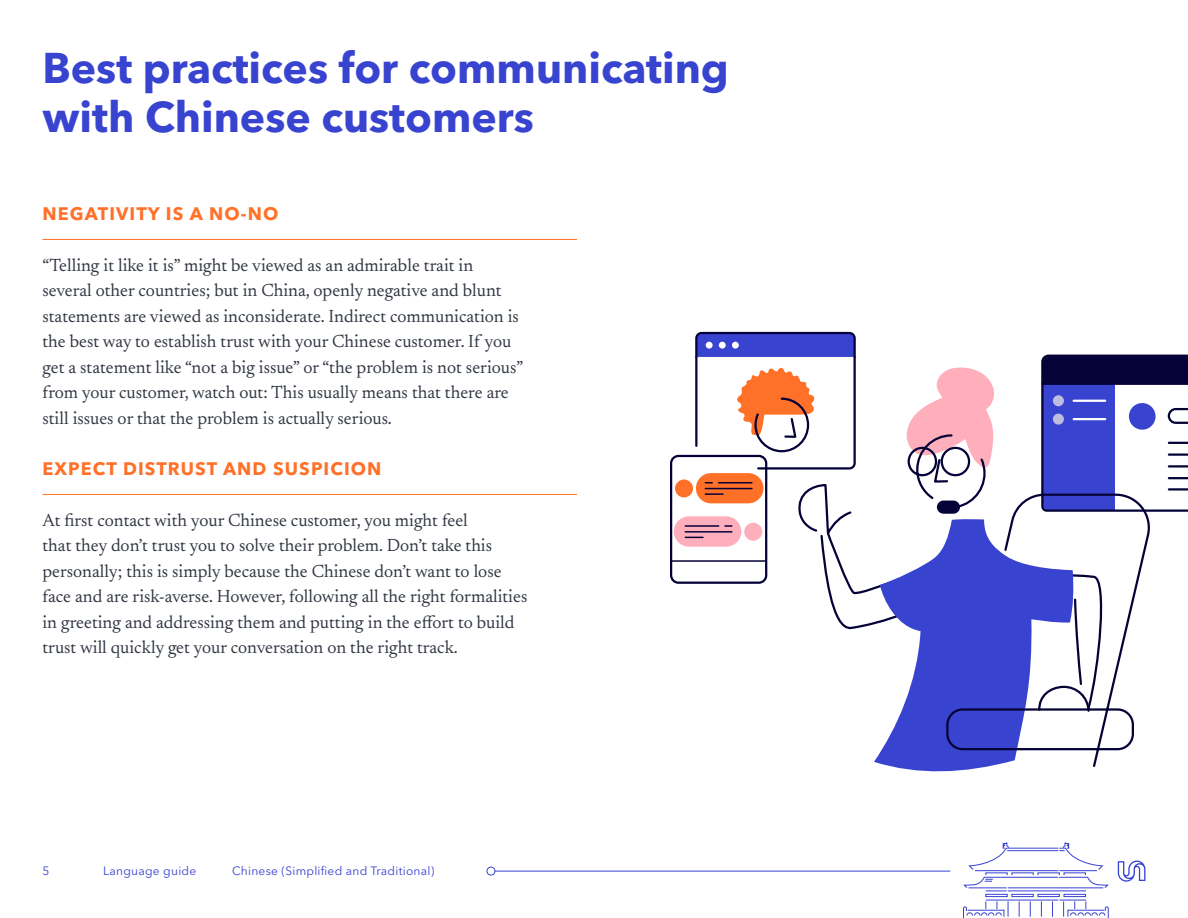
<style>
.page{position:relative;width:1188px;height:918px;background:#fff}
.page>*{position:absolute;margin:0;border:0;box-sizing:border-box;transform-origin:0 0}
.t1{font:700 42.6px/48.4px "Avenir Next LT Pro";color:#3843d0}
.t2{font:18px/25.5px "Newsreader 16 pt";color:#303642}
.t3{font:700 18px "Avenir Next LT Pro";letter-spacing:.06em;color:#ff7029}
.t4{font:12px "Avenir Next LT Pro";letter-spacing:.02em;color:#3843d0}
</style>
<div class="page">
<svg style="left:1118px;top:861px;width:27px;height:21px"></svg>
<hr style="left:495px;top:871px;width:455px;height:1px;background:#3843d0">
<div style="left:487px;top:867px;width:8px;height:8px;border:1px solid #3843d0;border-radius:50%"></div>
<svg style="left:963px;top:842px;width:146px;height:76px"></svg>
<svg style="left:1041px;top:354px;width:147px;height:158px"></svg>
<svg style="left:874px;top:633px;width:97px;height:139px;fill:#3843d0"></svg>
<svg style="left:945px;top:492px;width:210px;height:277px"></svg>
<svg style="left:670px;top:331px;width:325px;height:302px"></svg>
<hr style="left:43px;top:239px;width:534px;height:1px;background:#ff7029">
<hr style="left:43px;top:494px;width:534px;height:1px;background:#ff7029">
<h1 class="t1" style="left:43px;top:44px;width:688px">Best practices for communicating with Chinese customers</h1>
<p class="t3" style="left:43px;top:203px;width:237px">NEGATIVITY IS A NO-NO</p>
<p class="t2" style="left:43px;top:251px;width:482px">“Telling it like it is” might be viewed as an admirable trait in several other countries; but in China, openly negative and blunt statements are viewed as inconsiderate. Indirect communication is the best way to establish trust with your Chinese customer. If you get a statement like “not a big issue” or “the problem is not serious” from your customer, watch out: This usually means that there are still issues or that the problem is actually serious.</p>
<p class="t3" style="left:43px;top:458px;width:340px">EXPECT DISTRUST AND SUSPICION</p>
<p class="t2" style="left:43px;top:506px;width:486px">At first contact with your Chinese customer, you might feel<br>that they don’t trust you to solve their problem. Don’t take this personally; this is simply because the Chinese don’t want to lose face and are risk-averse. However, following all the right formalities in greeting and addressing them and putting in the effort to build trust will quickly get your conversation on the right track.</p>
<p class="t4" style="left:43px;top:864px;width:8px">5</p>
<p class="t4" style="left:103px;top:864px;width:95px">Language guide</p>
<p class="t4" style="left:232px;top:864px;width:204px">Chinese (Simplified and Traditional)</p>
</div>
